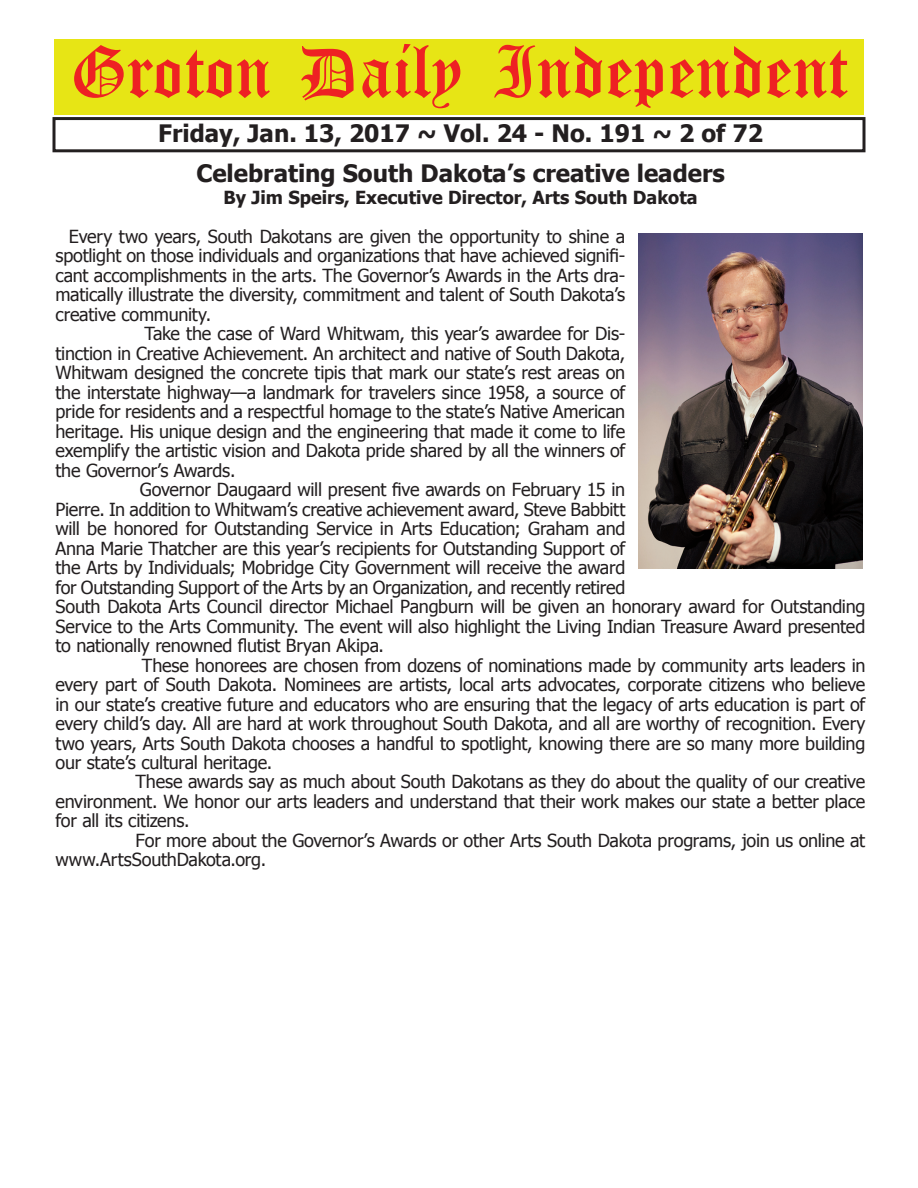
<style>
.page{position:relative;width:918px;height:1188px;background:#fff}
.page>*{position:absolute;margin:0;border:0;box-sizing:border-box;transform-origin:0 0}
.t1{font:54px "Old English Five";color:#ee2123}
.t2{font:700 24px/40px "Tahoma";color:#231f20;text-align:center}
.t3{font:18px "Tahoma";letter-spacing:-.015em;color:#231f20}
.t4{font:700 18px "Tahoma";color:#231f20}
</style>
<div class="page">
<div style="left:52px;top:117px;width:814px;height:35px;border:3px solid #231f20"></div>
<div style="left:54px;top:40px;width:810px;height:75px;background:#e7e515"></div>
<img style="left:639px;top:233px;width:223px;height:335px">
<h1 class="t1" style="left:70px;top:47px;width:779px">Groton Daily Independent</h1>
<h2 class="t2" style="left:158px;top:112px;width:606px">Friday, Jan. 13, 2017 ~ Vol. 24 - No. 191 ~ 2 of 72<br>Celebrating South Dakota’s creative leaders</h2>
<p class="t4" style="left:223px;top:184px;width:476px">By Jim Speirs, Executive Director, Arts South Dakota</p>
<p class="t3" style="left:69px;top:224px;width:558px">Every two years, South Dakotans are given the opportunity to shine a</p>
<p class="t3" style="left:55px;top:244px;width:571px">spotlight on those individuals and organizations that have achieved signifi-</p>
<p class="t3" style="left:55px;top:263px;width:571px">cant accomplishments in the arts. The Governor’s Awards in the Arts dra-</p>
<p class="t3" style="left:55px;top:283px;width:571px">matically illustrate the diversity, commitment and talent of South Dakota’s</p>
<p class="t3" style="left:55px;top:302px;width:157px">creative community.</p>
<p class="t3" style="left:144px;top:322px;width:483px">Take the case of Ward Whitwam, this year’s awardee for Dis-</p>
<p class="t3" style="left:55px;top:341px;width:571px">tinction in Creative Achievement. An architect and native of South Dakota,</p>
<p class="t3" style="left:55px;top:361px;width:571px">Whitwam designed the concrete tipis that mark our state’s rest areas on</p>
<p class="t3" style="left:55px;top:380px;width:571px">the interstate highway—a landmark for travelers since 1958, a source of</p>
<p class="t3" style="left:55px;top:399px;width:571px">pride for residents and a respectful homage to the state’s Native American</p>
<p class="t3" style="left:55px;top:419px;width:571px">heritage. His unique design and the engineering that made it come to life</p>
<p class="t3" style="left:55px;top:438px;width:571px">exemplify the artistic vision and Dakota pride shared by all the winners of</p>
<p class="t3" style="left:55px;top:458px;width:182px">the Governor’s Awards.</p>
<p class="t3" style="left:140px;top:477px;width:487px">Governor Daugaard will present five awards on February 15 in</p>
<p class="t3" style="left:55px;top:497px;width:571px">Pierre. In addition to Whitwam’s creative achievement award, Steve Babbitt</p>
<p class="t3" style="left:55px;top:516px;width:571px">will be honored for Outstanding Service in Arts Education; Graham and</p>
<p class="t3" style="left:55px;top:536px;width:571px">Anna Marie Thatcher are this year’s recipients for Outstanding Support of</p>
<p class="t3" style="left:55px;top:555px;width:571px">the Arts by Individuals; Mobridge City Government will receive the award</p>
<p class="t3" style="left:55px;top:575px;width:571px">for Outstanding Support of the Arts by an Organization, and recently retired</p>
<p class="t3" style="left:55px;top:594px;width:811px">South Dakota Arts Council director Michael Pangburn will be given an honorary award for Outstanding</p>
<p class="t3" style="left:55px;top:614px;width:811px">Service to the Arts Community. The event will also highlight the Living Indian Treasure Award presented</p>
<p class="t3" style="left:55px;top:633px;width:330px">to nationally renowned flutist Bryan Akipa.</p>
<p class="t3" style="left:142px;top:653px;width:725px">These honorees are chosen from dozens of nominations made by community arts leaders in</p>
<p class="t3" style="left:55px;top:672px;width:811px">every part of South Dakota. Nominees are artists, local arts advocates, corporate citizens who believe</p>
<p class="t3" style="left:55px;top:692px;width:811px">in our state’s creative future and educators who are ensuring that the legacy of arts education is part of</p>
<p class="t3" style="left:55px;top:711px;width:811px">every child’s day. All are hard at work throughout South Dakota, and all are worthy of recognition. Every</p>
<p class="t3" style="left:55px;top:731px;width:811px">two years, Arts South Dakota chooses a handful to spotlight, knowing there are so many more building</p>
<p class="t3" style="left:55px;top:750px;width:218px">our state’s cultural heritage.</p>
<p class="t3" style="left:136px;top:770px;width:731px">These awards say as much about South Dakotans as they do about the quality of our creative</p>
<p class="t3" style="left:55px;top:789px;width:811px">environment. We honor our arts leaders and understand that their work makes our state a better place</p>
<p class="t3" style="left:55px;top:809px;width:136px">for all its citizens.</p>
<p class="t3" style="left:136px;top:828px;width:731px">For more about the Governor’s Awards or other Arts South Dakota programs, join us online at</p>
<p class="t3" style="left:55px;top:848px;width:212px">www.ArtsSouthDakota.org.</p>
</div>
